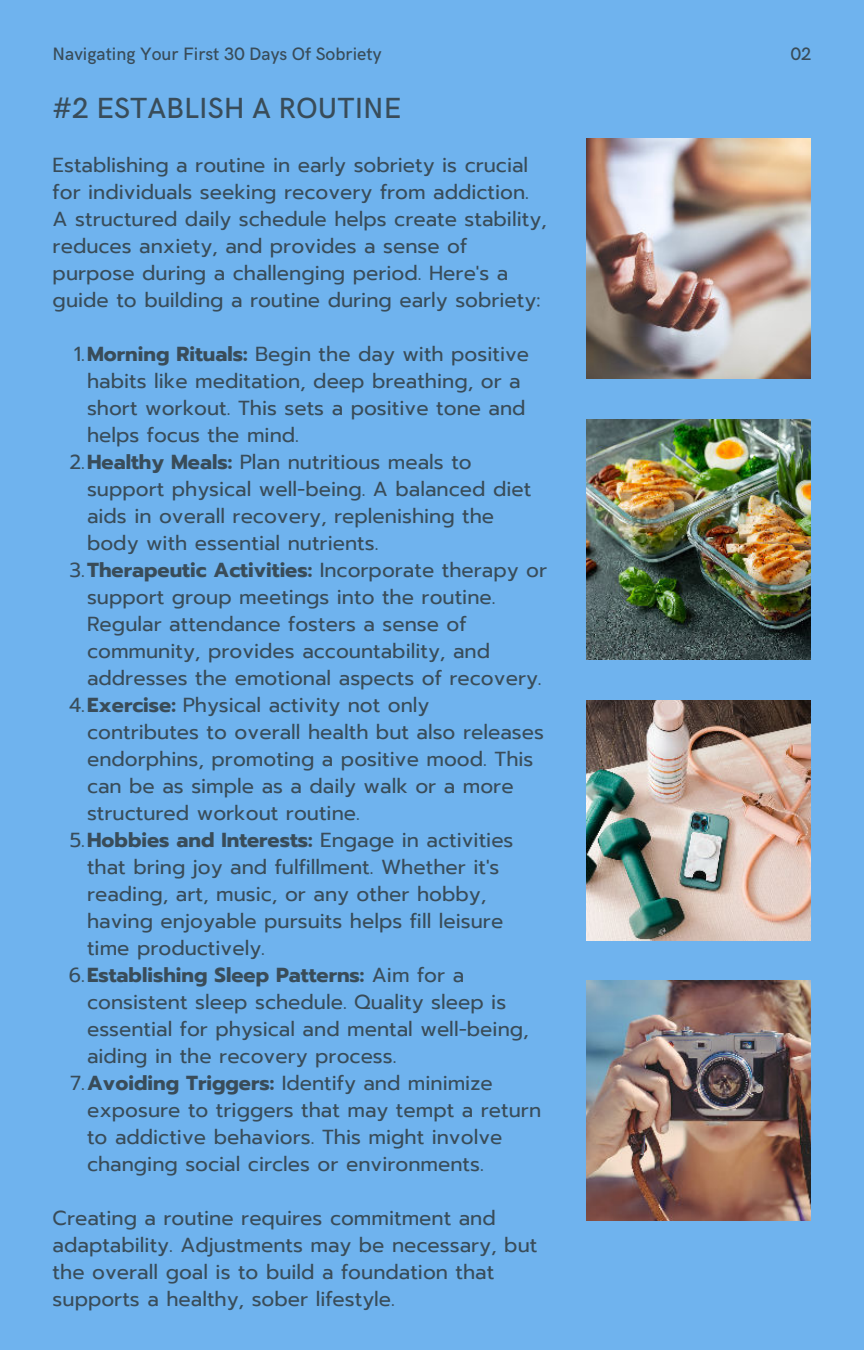
<style>
.page{position:relative;width:864px;height:1350px;background:#6fb3ee}
.page>*{position:absolute;margin:0;border:0;box-sizing:border-box;transform-origin:0 0}
.t1{font:500 29.25px "HK Grotesk";color:#394c59}
.t2{font:20.25px/27px "Prompt";color:#394c59}
.t3{font:700 20.25px "Prompt";color:#394c59}
.t4{font:500 18px "HK Grotesk";color:#394c59}
.s1{font-weight:700}
.s2{font-weight:400}
</style>
<div class="page">
<img style="left:586px;top:981px;width:224px;height:239px">
<img style="left:586px;top:701px;width:224px;height:239px">
<img style="left:586px;top:420px;width:224px;height:239px">
<img style="left:586px;top:139px;width:224px;height:239px">
<p class="t4" style="left:53px;top:41px;width:330px">Navigating Your First 30 Days Of Sobriety</p>
<p class="t4" style="left:791px;top:41px;width:22px">02</p>
<h1 class="t1" style="left:53px;top:86px;width:350px">#2 ESTABLISH A ROUTINE</h1>
<p class="t2" style="left:53px;top:152px;width:496px">Establishing a routine in early sobriety is crucial for individuals seeking recovery from addiction.<br>A structured daily schedule helps create stability, reduces anxiety, and provides a sense of purpose during a challenging period. Here's a guide to building a routine during early sobriety:</p>
<p class="t2" style="left:74px;top:341px;width:457px">1.<span class="s1">Morning Rituals:</span> Begin the day with positive</p>
<p class="t2" style="left:87px;top:368px;width:435px">habits like meditation, deep breathing, or a</p>
<p class="t2" style="left:87px;top:395px;width:440px">short workout. This sets a positive tone and</p>
<p class="t2" style="left:87px;top:422px;width:213px">helps focus the mind.</p>
<p class="t2" style="left:69px;top:449px;width:404px">2.<span class="s1">Healthy Meals:</span> Plan nutritious meals to</p>
<p class="t2" style="left:87px;top:476px;width:446px">support physical well-being. A balanced diet</p>
<p class="t2" style="left:87px;top:503px;width:409px">aids in overall recovery, replenishing the</p>
<p class="t2" style="left:87px;top:530px;width:293px">body with essential nutrients.</p>
<p class="t2" style="left:70px;top:557px;width:479px">3.<span class="s1">Therapeutic Activities:</span> Incorporate therapy or</p>
<p class="t2" style="left:87px;top:584px;width:410px">support group meetings into the routine.</p>
<p class="t2" style="left:87px;top:611px;width:381px">Regular attendance fosters a sense of</p>
<p class="t2" style="left:87px;top:638px;width:405px">community, provides accountability, and</p>
<p class="t2" style="left:87px;top:664px;width:456px">addresses the emotional aspects of recovery.</p>
<p class="t2" style="left:69px;top:691px;width:362px">4.<span class="s1">Exercise:</span> Physical activity not only</p>
<p class="t2" style="left:87px;top:718px;width:459px">contributes to overall health but also releases</p>
<p class="t2" style="left:87px;top:745px;width:448px">endorphins, promoting a positive mood. This</p>
<p class="t2" style="left:87px;top:772px;width:428px">can be as simple as a daily walk or a more</p>
<p class="t2" style="left:87px;top:799px;width:274px">structured workout routine.</p>
<p class="t2" style="left:70px;top:826px;width:445px">5.<span class="s1">Hobbies and Interests:</span> Engage in activities</p>
<p class="t2" style="left:87px;top:853px;width:414px">that bring joy and fulfillment. Whether it's</p>
<p class="t2" style="left:87px;top:880px;width:401px">reading, art, music, or any other hobby,</p>
<p class="t2" style="left:87px;top:907px;width:418px">having enjoyable pursuits helps fill leisure</p>
<p class="t2" style="left:87px;top:934px;width:180px">time productively.</p>
<p class="t3" style="left:69px;top:960px;width:397px"><span class="s2">6.</span>Establishing Sleep Patterns: <span class="s2">Aim for a</span></p>
<p class="t2" style="left:87px;top:988px;width:421px">consistent sleep schedule. Quality sleep is</p>
<p class="t2" style="left:87px;top:1015px;width:443px">essential for physical and mental well-being,</p>
<p class="t2" style="left:87px;top:1042px;width:311px">aiding in the recovery process.</p>
<p class="t2" style="left:70px;top:1069px;width:424px">7.<span class="s1">Avoiding Triggers:</span> Identify and minimize</p>
<p class="t2" style="left:87px;top:1096px;width:456px">exposure to triggers that may tempt a return</p>
<p class="t2" style="left:87px;top:1123px;width:417px">to addictive behaviors. This might involve</p>
<p class="t2" style="left:87px;top:1150px;width:398px">changing social circles or environments.</p>
<p class="t2" style="left:53px;top:1204px;width:486px">Creating a routine requires commitment and adaptability. Adjustments may be necessary, but the overall goal is to build a foundation that supports a healthy, sober lifestyle.</p>
</div>
